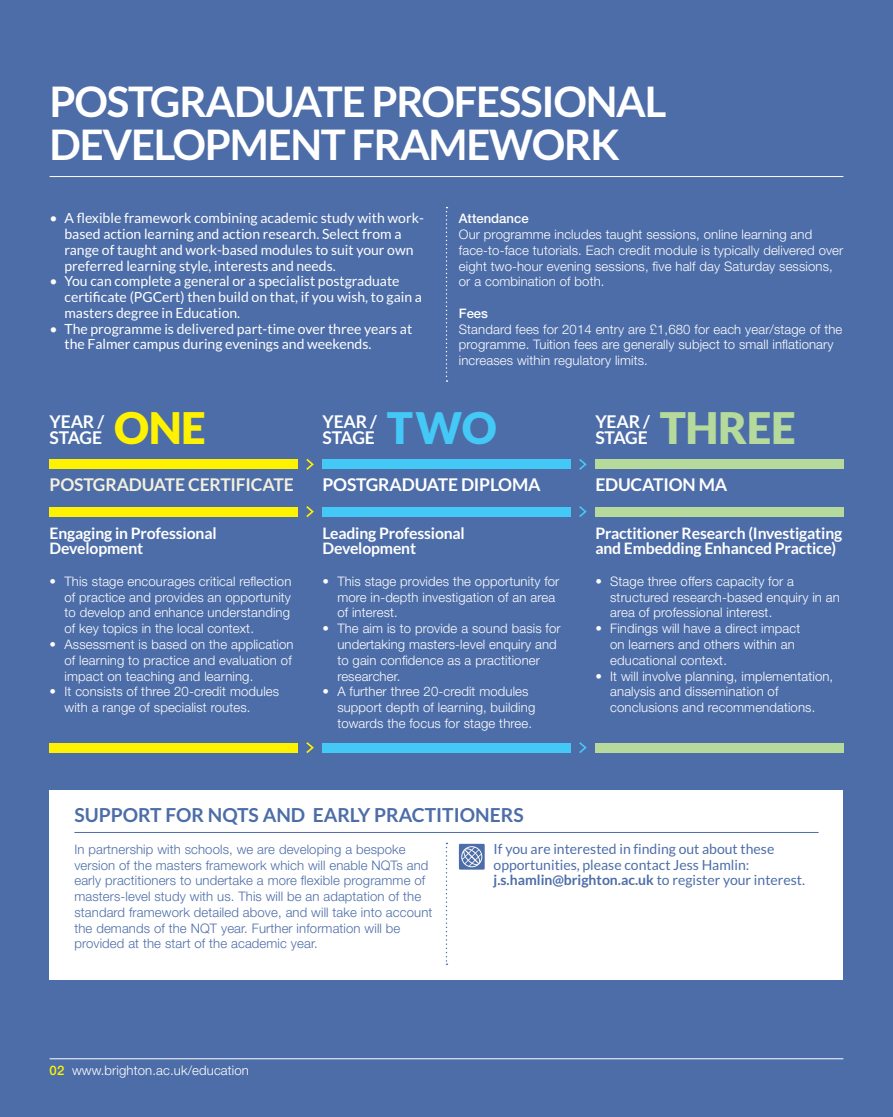
<style>
.page{position:relative;width:893px;height:1117px;background:#fff}
.page>*{position:absolute;margin:0;border:0;box-sizing:border-box;transform-origin:0 0}
.t1{font:900 43.75px "Lato";letter-spacing:-.01em;color:#b5da9c}
.t2{font:900 43.75px "Lato";color:#fff200}
.t3{font:900 43.75px "Lato";color:#44c8f5}
.t4{font:700 42px/43.8px "Lato";letter-spacing:-.03em;color:#fff}
.t5{font:700 19.25px "Lato";color:#4d6da8}
.t6{font:700 17.5px/15.8px "Lato";letter-spacing:-.01em;color:#fff}
.t7{font:700 17.5px "Lato";letter-spacing:-.01em;color:#f3f0dd}
.t8{font:700 15.75px/15.8px "Lato";letter-spacing:-.01em;color:#fff}
.t9{font:14px/15.8px "Lato";color:#fff}
.t10{font:14px/15.8px "Lato";color:#4d6da8}
.t11{font:300 13.12px/15.8px "Helvetica Neue LT Std";letter-spacing:.01em;color:#fff}
.t12{font:300 13.12px/15.8px "Helvetica Neue LT Std";letter-spacing:.01em;color:#4d6da8}
.t13{font:500 13.12px "Helvetica Neue LT Std";color:#fff}
.s1{font-weight:700}
.s2{font-weight:500;color:#fff200}
</style>
<div class="page">
<div style="left:0;top:0;width:893px;height:1116px;background:#4d6da8"></div>
<div style="left:50px;top:790px;width:793px;height:189px;background:#fff"></div>
<hr style="left:50px;top:1058px;width:793px;height:1px;background:#fff">
<hr style="left:50px;top:176px;width:793px;height:1px;background:#fff">
<hr style="left:74px;top:831px;width:745px;height:1px;background:#4d6da8">
<div style="left:50px;top:459px;width:248px;height:10px;background:#fff200"></div>
<div style="left:322px;top:459px;width:248px;height:10px;background:#44c8f5"></div>
<div style="left:595px;top:459px;width:248px;height:10px;background:#b5da9c"></div>
<div style="left:322px;top:743px;width:248px;height:9px;background:#44c8f5"></div>
<div style="left:595px;top:743px;width:248px;height:9px;background:#b5da9c"></div>
<svg style="left:306px;top:459px;width:8px;height:11px"></svg>
<svg style="left:579px;top:459px;width:8px;height:11px"></svg>
<svg style="left:579px;top:742px;width:8px;height:11px"></svg>
<svg style="left:306px;top:742px;width:8px;height:11px"></svg>
<div style="left:50px;top:743px;width:248px;height:9px;background:#fff200"></div>
<div style="left:322px;top:507px;width:248px;height:9px;background:#44c8f5"></div>
<div style="left:595px;top:507px;width:248px;height:9px;background:#b5da9c"></div>
<div style="left:50px;top:507px;width:248px;height:9px;background:#fff200"></div>
<svg style="left:306px;top:506px;width:8px;height:11px"></svg>
<svg style="left:579px;top:506px;width:8px;height:11px"></svg>
<svg style="left:459px;top:843px;width:26px;height:26px"></svg>
<svg style="left:446px;top:207px;width:1px;height:174px"></svg>
<svg style="left:446px;top:842px;width:1px;height:122px"></svg>
<h2 class="t4" style="left:50px;top:79px;width:618px">POSTGRADUATE PROFESSIONAL<br>DEVELOPMENT FRAMEWORK</h2>
<p class="t9" style="left:64px;top:210px;width:361px;text-indent:-15px">• A flexible framework combining academic study with work&shy;based action learning and action research. Select from a range of taught and work-based modules to suit your own preferred learning style, interests and needs.</p>
<p class="t9" style="left:64px;top:273px;width:359px;text-indent:-15px">• You can complete a general or a specialist postgraduate certificate (PGCert) then build on that, if you wish, to gain a masters degree in Education.</p>
<p class="t9" style="left:64px;top:320px;width:349px;text-indent:-15px">• The programme is delivered part-time over three years at the Falmer campus during evenings and weekends.</p>
<p class="t13" style="left:459px;top:211px;width:71px">Attendance</p>
<p class="t11" style="left:459px;top:226px;width:386px">Our programme includes taught sessions, online learning and face-to-face tutorials. Each credit module is typically delivered over eight two-hour evening sessions, five half day Saturday sessions, or a combination of both.</p>
<p class="t13" style="left:459px;top:305px;width:31px">Fees</p>
<p class="t11" style="left:459px;top:321px;width:385px">Standard fees for 2014 entry are £1,680 for each year/stage of the programme. Tuition fees are generally subject to small inflationary increases within regulatory limits.</p>
<h1 class="t2" style="left:114px;top:402px;width:93px">ONE</h1>
<h1 class="t3" style="left:387px;top:402px;width:111px">TWO</h1>
<h1 class="t1" style="left:660px;top:402px;width:138px">THREE</h1>
<h3 class="t6" style="left:50px;top:413px;width:56px">YEAR /<br>STAGE</h3>
<h3 class="t7" style="left:50px;top:475px;width:246px">POSTGRADUATE CERTIFICATE</h3>
<p class="t8" style="left:50px;top:524px;width:169px">Engaging in Professional<br>Development</p>
<p class="t11" style="left:64px;top:573px;width:228px;text-align:justify;text-indent:-15px">• This stage encourages critical reflection of practice and provides an opportunity to develop and enhance understanding of key topics in the local context.</p>
<p class="t11" style="left:64px;top:636px;width:230px;text-indent:-15px">• Assessment is based on the application of learning to practice and evaluation of impact on teaching and learning.</p>
<p class="t11" style="left:64px;top:683px;width:216px;text-indent:-15px">• It consists of three 20-credit modules with a range of specialist routes.</p>
<h3 class="t6" style="left:322px;top:413px;width:56px">YEAR /<br>STAGE</h3>
<h3 class="t6" style="left:322px;top:476px;width:220px">POSTGRADUATE DIPLOMA</h3>
<p class="t8" style="left:322px;top:524px;width:144px">Leading Professional<br>Development</p>
<p class="t11" style="left:337px;top:573px;width:224px;text-indent:-15px">• This stage provides the opportunity for more in-depth investigation of an area of interest.</p>
<p class="t11" style="left:337px;top:620px;width:225px;text-indent:-15px">• The aim is to provide a sound basis for undertaking masters-level enquiry and to gain confidence as a practitioner researcher.</p>
<p class="t11" style="left:337px;top:683px;width:199px;text-indent:-15px">• A further three 20-credit modules support depth of learning, building towards the focus for stage three.</p>
<h3 class="t6" style="left:595px;top:413px;width:56px">YEAR /<br>STAGE</h3>
<h3 class="t6" style="left:595px;top:476px;width:133px">EDUCATION MA</h3>
<p class="t8" style="left:595px;top:524px;width:248px">Practitioner Research (Investigating and Embedding Enhanced Practice)</p>
<p class="t11" style="left:610px;top:573px;width:231px;text-indent:-15px">• Stage three offers capacity for a structured research-based enquiry in an area of professional interest.</p>
<p class="t11" style="left:610px;top:620px;width:192px;text-indent:-15px">• Findings will have a direct impact on learners and others within an educational context.</p>
<p class="t11" style="left:610px;top:667px;width:225px;text-indent:-15px">• It will involve planning, implementation, analysis and dissemination of conclusions and recommendations.</p>
<h3 class="t5" style="left:74px;top:803px;width:451px">SUPPORT FOR NQTS AND EARLY PRACTITIONERS</h3>
<p class="t12" style="left:74px;top:840px;width:359px">In partnership with schools, we are developing a bespoke version of the masters framework which will enable NQTs and early practitioners to undertake a more flexible programme of masters-level study with us. This will be an adaptation of the standard framework detailed above, and will take into account the demands of the NQT year. Further information will be provided at the start of the academic year.</p>
<p class="t10" style="left:494px;top:840px;width:313px">If you are interested in finding out about these opportunities, please contact Jess Hamlin: <span class="s1">j.s.hamlin@brighton.ac.uk</span> to register your interest.</p>
<p class="t11" style="left:50px;top:1061px;width:201px"><span class="s2">02</span> www.brighton.ac.uk/education</p>
</div>
